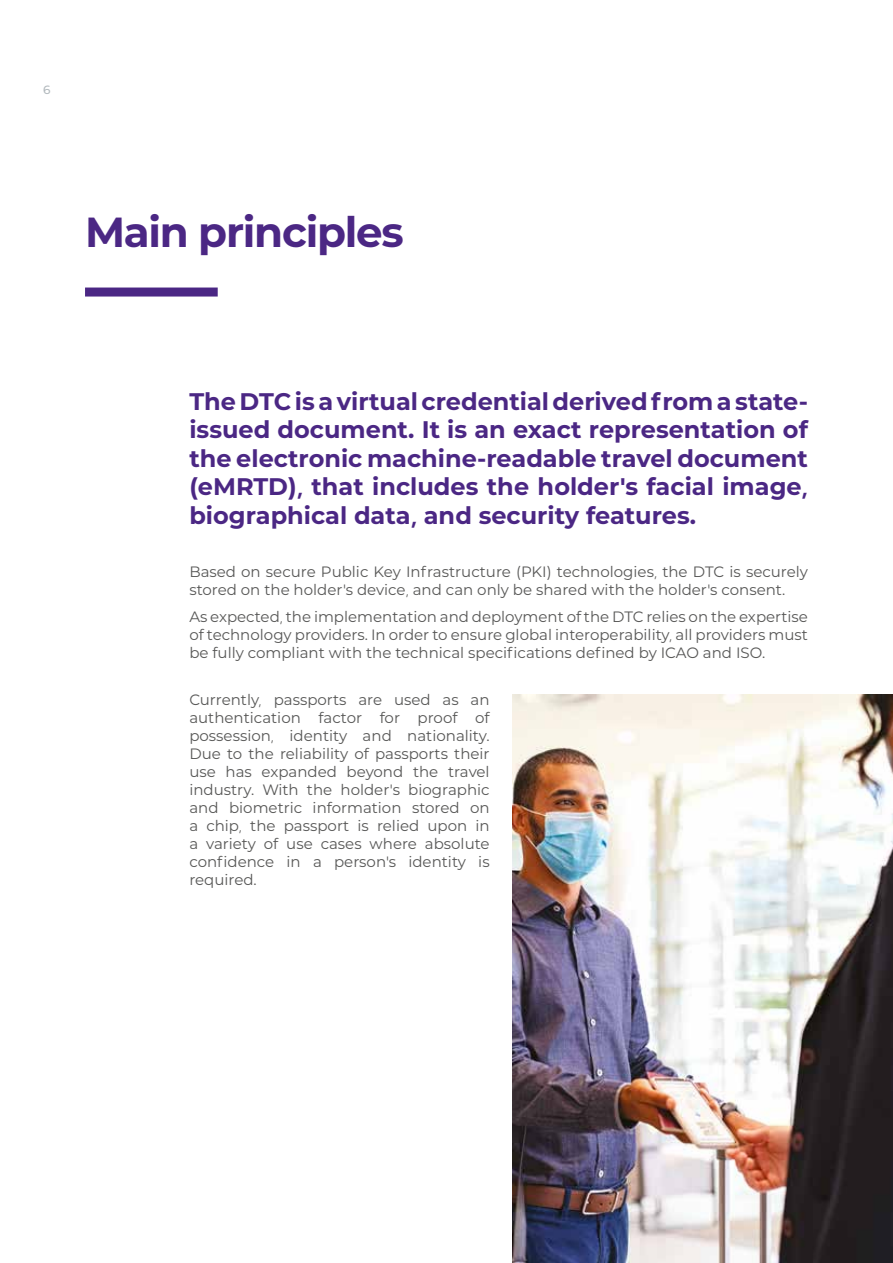
<style>
.page{position:relative;width:893px;height:1263px;background:#fff}
.page>*{position:absolute;margin:0;border:0;box-sizing:border-box;transform-origin:0 0}
.t1{font:700 42px "IDEMIA";letter-spacing:-.03em;color:#4b2784}
.t2{font:700 24px/28.5px "IDEMIA";color:#4b2784;text-align:justify}
.t3{font:15px/18px "IDEMIA";color:#575756;text-align:justify}
.t4{font:500 12px "IDEMIA";color:#b3babe}
</style>
<div class="page">
<div style="left:85px;top:287px;width:133px;height:9px;background:#4b2784"></div>
<img style="left:512px;top:694px;width:381px;height:569px">
<p class="t4" style="left:43px;top:81px;width:9px">6</p>
<h1 class="t1" style="left:85px;top:202px;width:320px">Main principles</h1>
<p class="t2" style="left:189px;top:386px;width:620px">The DTC is a virtual credential derived from a state&shy;issued document. It is an exact representation of the electronic machine-readable travel document (eMRTD), that includes the holder’s facial image, biographical data, and security features.</p>
<p class="t3" style="left:189px;top:562px;width:620px">Based on secure Public Key Infrastructure (PKI) technologies, the DTC is securely stored on the holder’s device, and can only be shared with the holder’s consent.</p>
<p class="t3" style="left:189px;top:607px;width:620px">As expected, the implementation and deployment of the DTC relies on the expertise of technology providers. In order to ensure global interoperability, all providers must be fully compliant with the technical specifications defined by ICAO and ISO.</p>
<p class="t3" style="left:189px;top:690px;width:302px">Currently, passports are used as an authentication factor for proof of possession, identity and nationality.<br>Due to the reliability of passports their use has expanded beyond the travel industry. With the holder’s biographic and biometric information stored on a chip, the passport is relied upon in a variety of use cases where absolute confidence in a person’s identity is required.</p>
</div>
